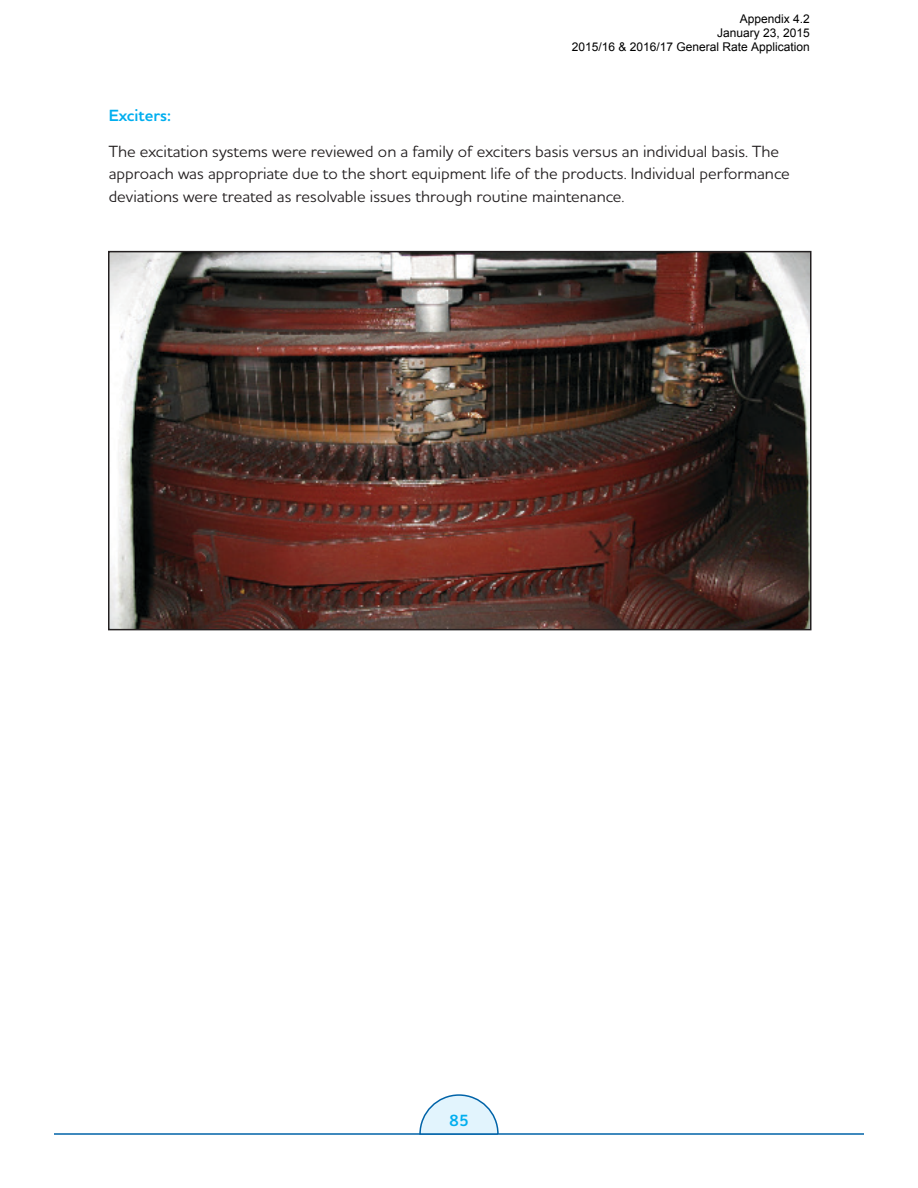
<style>
.page{position:relative;width:918px;height:1188px;background:#fff}
.page>*{position:absolute;margin:0;border:0;box-sizing:border-box;transform-origin:0 0}
.body{font:16.5px/22.5px "MH Houschka Std";color:#231f20}
.body-2{font:700 16.5px "MH Houschka Std";color:#00aeef}
.t1{font:12px/14.4px "Arial";color:#000;text-align:right}
</style>
<div class="page">
<hr style="left:54px;top:1133px;width:810px;height:2px;background:#0063a8">
<svg style="left:419px;top:1094px;width:80px;height:41px"></svg>
<img style="left:111px;top:254px;width:698px;height:373px">
<div style="left:108px;top:251px;width:704px;height:379px;border:2px solid #231f20"></div>
<p class="t1" style="left:572px;top:11px;width:240px">Appendix 4.2<br>January 23, 2015<br>2015/16 &amp; 2016/17 General Rate Application</p>
<p class="body-2" style="left:109px;top:104px;width:64px">Exciters:</p>
<p class="body" style="left:109px;top:139px;width:683px">The excitation systems were reviewed on a family of exciters basis versus an individual basis. The approach was appropriate due to the short equipment life of the products. Individual performance deviations were treated as resolvable issues through routine maintenance.</p>
<p class="body-2" style="left:449px;top:1110px;width:21px">85</p>
</div>
